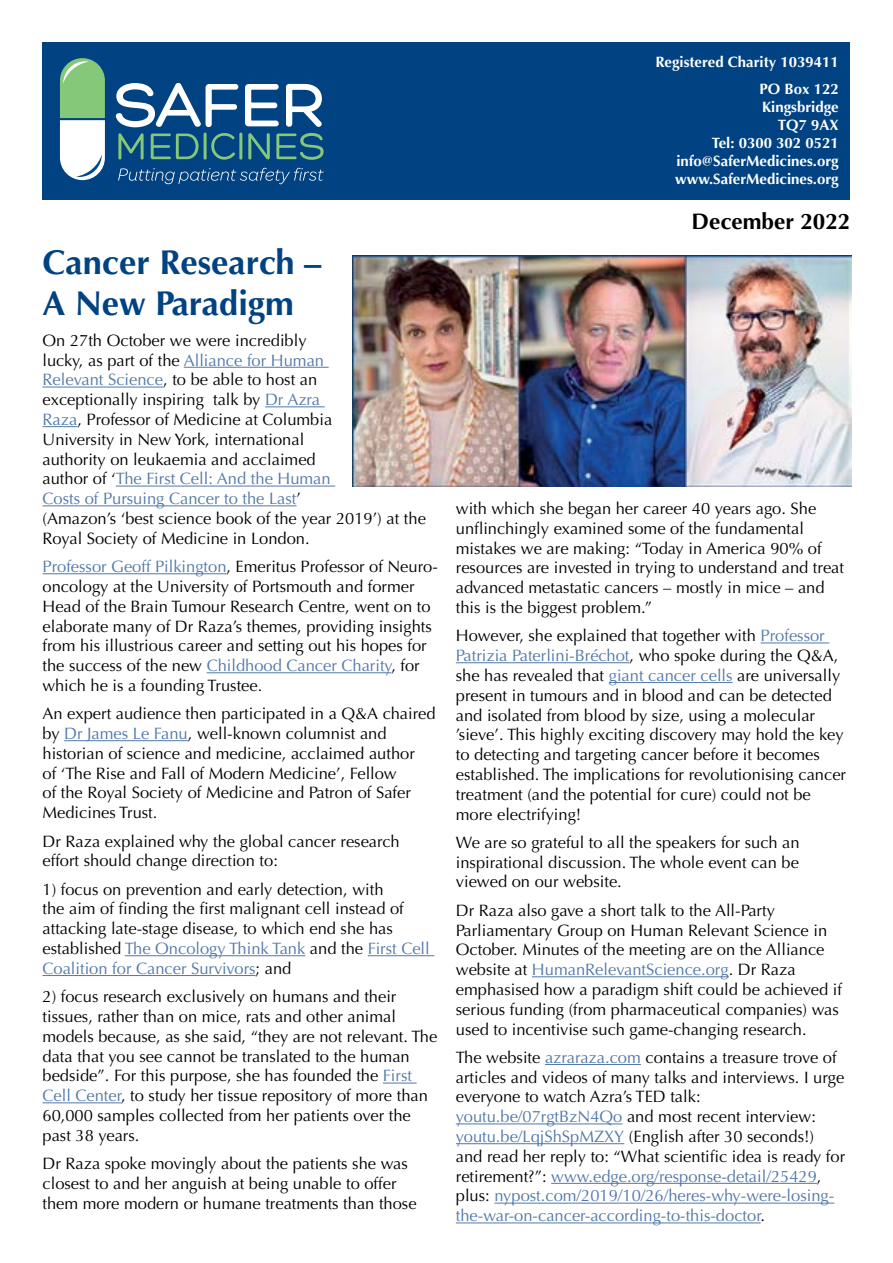
<style>
.page{position:relative;width:893px;height:1263px;background:#fff}
.page>*{position:absolute;margin:0;border:0;box-sizing:border-box;transform-origin:0 0}
.t1{font:700 34.5px/41.4px "Optima";color:#004282}
.t2{font:700 22.5px "Optima";color:#000}
.t3{font:16.5px/19.8px "Optima";color:#000}
.t4{font:700 15px/18px "Optima";color:#fff;text-align:right}
.s1{color:#5178a9}
</style>
<div class="page">
<div style="left:43px;top:43px;width:807px;height:157px;background:#004282"></div>
<svg style="left:60px;top:58px;width:45px;height:122px;background:#add1b6"></svg>
<svg style="left:115px;top:82px;width:209px;height:78px"></svg>
<svg style="left:118px;top:168px;width:206px;height:16px"></svg>
<hr style="left:184px;top:367px;width:145px;height:1px;background:#5178a9">
<hr style="left:43px;top:387px;width:120px;height:1px;background:#5178a9">
<hr style="left:265px;top:406px;width:60px;height:1px;background:#5178a9">
<hr style="left:43px;top:426px;width:34px;height:1px;background:#5178a9">
<hr style="left:116px;top:486px;width:219px;height:1px;background:#5178a9">
<hr style="left:43px;top:505px;width:254px;height:1px;background:#5178a9">
<hr style="left:43px;top:573px;width:184px;height:1px;background:#5178a9">
<hr style="left:207px;top:672px;width:184px;height:1px;background:#5178a9">
<hr style="left:64px;top:740px;width:124px;height:1px;background:#5178a9">
<hr style="left:125px;top:955px;width:180px;height:1px;background:#5178a9">
<hr style="left:368px;top:955px;width:66px;height:1px;background:#5178a9">
<hr style="left:43px;top:975px;width:213px;height:1px;background:#5178a9">
<hr style="left:383px;top:1083px;width:34px;height:1px;background:#5178a9">
<hr style="left:43px;top:1102px;width:78px;height:1px;background:#5178a9">
<hr style="left:761px;top:642px;width:68px;height:1px;background:#5178a9">
<hr style="left:456px;top:662px;width:173px;height:1px;background:#5178a9">
<hr style="left:609px;top:682px;width:124px;height:1px;background:#5178a9">
<hr style="left:532px;top:976px;width:197px;height:1px;background:#5178a9">
<hr style="left:545px;top:1064px;width:96px;height:1px;background:#5178a9">
<hr style="left:456px;top:1123px;width:166px;height:1px;background:#5178a9">
<hr style="left:456px;top:1143px;width:168px;height:1px;background:#5178a9">
<hr style="left:551px;top:1183px;width:266px;height:1px;background:#5178a9">
<hr style="left:494px;top:1203px;width:340px;height:1px;background:#5178a9">
<hr style="left:456px;top:1222px;width:305px;height:1px;background:#5178a9">
<img style="left:353px;top:256px;width:499px;height:231px">
<h1 class="t1" style="left:43px;top:242px;width:280px">Cancer Research –<br>A New Paradigm</h1>
<p class="t3" style="left:43px;top:330px;width:385px">On 27th October we were incredibly<br>lucky, as part of the <span class="s1">Alliance for Human<br>Relevant Science</span>, to be able to host an<br>exceptionally inspiring talk by <span class="s1">Dr Azra<br>Raza</span>, Professor of Medicine at Columbia<br>University in New York, international<br>authority on leukaemia and acclaimed<br>author of ‘<span class="s1">The First Cell: And the Human<br>Costs of Pursuing Cancer to the Last</span>’<br>(Amazon’s ‘best science book of the year 2019’) at the Royal Society of Medicine in London.</p>
<p class="t3" style="left:43px;top:557px;width:397px"><span class="s1">Professor Geoff Pilkington</span>, Emeritus Professor of Neuro&shy;oncology at the University of Portsmouth and former Head of the Brain Tumour Research Centre, went on to elaborate many of Dr Raza’s themes, providing insights from his illustrious career and setting out his hopes for the success of the new <span class="s1">Childhood Cancer Charity</span>, for which he is a founding Trustee.</p>
<p class="t3" style="left:43px;top:704px;width:395px">An expert audience then participated in a Q&amp;A chaired by <span class="s1">Dr James Le Fanu</span>, well-known columnist and historian of science and medicine, acclaimed author<br>of ‘The Rise and Fall of Modern Medicine’, Fellow<br>of the Royal Society of Medicine and Patron of Safer Medicines Trust.</p>
<p class="t3" style="left:43px;top:831px;width:359px">Dr Raza explained why the global cancer research effort should change direction to:</p>
<p class="t3" style="left:43px;top:879px;width:389px">1) focus on prevention and early detection, with<br>the aim of finding the first malignant cell instead of attacking late-stage disease, to which end she has established <span class="s1">The Oncology Think Tank</span> and the <span class="s1">First Cell Coalition for Cancer Survivors</span>; and</p>
<p class="t3" style="left:43px;top:987px;width:396px">2) focus research exclusively on humans and their tissues, rather than on mice, rats and other animal models because, as she said, “they are not relevant. The data that you see cannot be translated to the human bedside”. For this purpose, she has founded the <span class="s1">First Cell Center</span>, to study her tissue repository of more than 60,000 samples collected from her patients over the past 38 years.</p>
<p class="t3" style="left:43px;top:1154px;width:376px">Dr Raza spoke movingly about the patients she was closest to and her anguish at being unable to offer them more modern or humane treatments than those</p>
<p class="t4" style="left:655px;top:49px;width:185px;line-height:26.5px">Registered Charity 1039411<br>PO Box 122</p>
<p class="t4" style="left:675px;top:98px;width:165px">Kingsbridge<br>TQ7 9AX<br>Tel: 0300 302 0521 info@SaferMedicines.org www.SaferMedicines.org</p>
<h2 class="t2" style="left:692px;top:208px;width:160px">December 2022</h2>
<p class="t3" style="left:456px;top:499px;width:390px">with which she began her career 40 years ago. She unflinchingly examined some of the fundamental mistakes we are making: “Today in America 90% of resources are invested in trying to understand and treat advanced metastatic cancers – mostly in mice – and this is the biggest problem.”</p>
<p class="t3" style="left:456px;top:626px;width:392px">However, she explained that together with <span class="s1">Professor Patrizia Paterlini-Bréchot</span>, who spoke during the Q&amp;A, she has revealed that <span class="s1">giant cancer cells</span> are universally present in tumours and in blood and can be detected and isolated from blood by size, using a molecular ’sieve’. This highly exciting discovery may hold the key to detecting and targeting cancer before it becomes established. The implications for revolutionising cancer treatment (and the potential for cure) could not be more electrifying!</p>
<p class="t3" style="left:456px;top:832px;width:345px;text-align:justify">We are so grateful to all the speakers for such an inspirational discussion. The whole event can be viewed on our website.</p>
<p class="t3" style="left:456px;top:900px;width:388px">Dr Raza also gave a short talk to the All-Party Parliamentary Group on Human Relevant Science in October. Minutes of the meeting are on the Alliance website at <span class="s1">HumanRelevantScience.org</span>. Dr Raza emphasised how a paradigm shift could be achieved if serious funding (from pharmaceutical companies) was used to incentivise such game-changing research.</p>
<p class="t3" style="left:456px;top:1047px;width:391px">The website <span class="s1">azraraza.com</span> contains a treasure trove of articles and videos of many talks and interviews. I urge everyone to watch Azra’s TED talk: <span class="s1">youtu.be/07rgtBzN4Qo</span> and most recent interview: <span class="s1">youtu.be/LqjShSpMZXY</span> (English after 30 seconds!)<br>and read her reply to: “What scientific idea is ready for retirement?”: <span class="s1">www.edge.org/response-detail/25429</span>, plus: <span class="s1">nypost.com/2019/10/26/heres-why-were-losing&shy;the-war-on-cancer-according-to-this-doctor</span>.</p>
</div>
